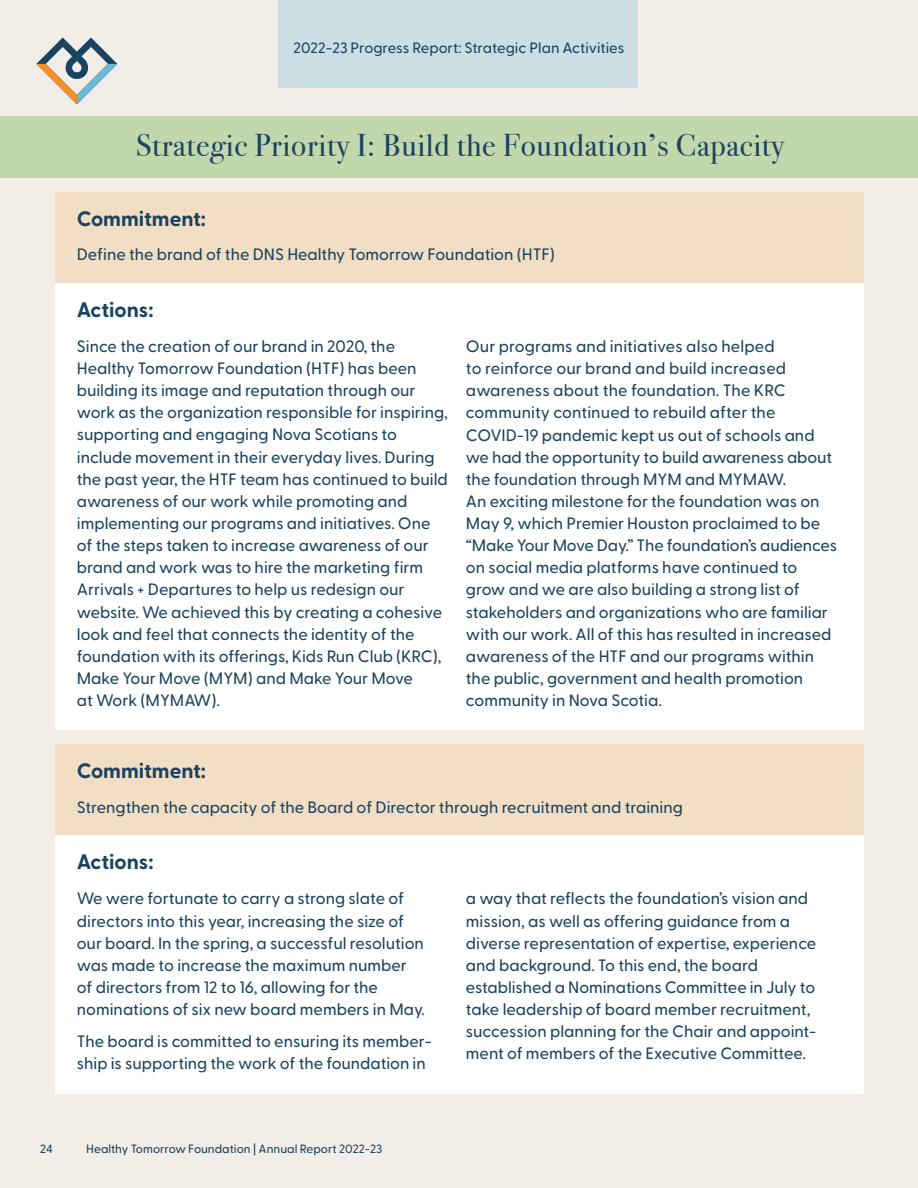
<style>
.page{position:relative;width:918px;height:1188px;background:#f2ede6}
.page>*{position:absolute;margin:0;border:0;box-sizing:border-box;transform-origin:0 0}
.t1{font:31.5px "Bodoni Svty Two OSITCTT";letter-spacing:.025em;color:#194360}
.t2{font:700 21px "Greycliff CF";color:#194360}
.t3{font:500 16.5px/22.2px "Greycliff CF";color:#194360}
.t4{font:500 15px "Greycliff CF";color:#194360}
.t5{font:500 12px "Greycliff CF";color:#194360}
</style>
<div class="page">
<svg style="left:36px;top:37px;width:81px;height:67px"></svg>
<div style="left:55px;top:192px;width:809px;height:91px;background:#f2dec5"></div>
<div style="left:55px;top:745px;width:809px;height:91px;background:#f2dec5"></div>
<div style="left:278px;top:0;width:360px;height:88px;background:#cadee4"></div>
<div style="left:0;top:116px;width:918px;height:61px;background:#c2d7ab"></div>
<div style="left:55px;top:283px;width:809px;height:447px;background:#fff"></div>
<div style="left:55px;top:836px;width:809px;height:258px;background:#fff"></div>
<p class="t4" style="left:294px;top:36px;width:332px">2022-23 Progress Report: Strategic Plan Activities</p>
<h1 class="t1" style="left:136px;top:126px;width:650px">Strategic Priority I: Build the Foundation’s Capacity</h1>
<p class="t2" style="left:77px;top:202px;width:131px">Commitment:</p>
<p class="t3" style="left:77px;top:242px;width:480px">Define the brand of the DNS Healthy Tomorrow Foundation (HTF)</p>
<p class="t2" style="left:77px;top:294px;width:78px">Actions:</p>
<p class="t3" style="left:77px;top:334px;width:373px">Since the creation of our brand in 2020, the Healthy Tomorrow Foundation (HTF) has been building its image and reputation through our work as the organization responsible for inspiring, supporting and engaging Nova Scotians to include movement in their everyday lives. During the past year, the HTF team has continued to build awareness of our work while promoting and implementing our programs and initiatives. One of the steps taken to increase awareness of our brand and work was to hire the marketing firm Arrivals + Departures to help us redesign our website. We achieved this by creating a cohesive look and feel that connects the identity of the foundation with its offerings, Kids Run Club (KRC), Make Your Move (MYM) and Make Your Move<br>at Work (MYMAW).</p>
<p class="t3" style="left:466px;top:334px;width:373px">Our programs and initiatives also helped<br>to reinforce our brand and build increased awareness about the foundation. The KRC community continued to rebuild after the COVID-19 pandemic kept us out of schools and we had the opportunity to build awareness about the foundation through MYM and MYMAW.<br>An exciting milestone for the foundation was on May 9, which Premier Houston proclaimed to be “Make Your Move Day.” The foundation’s audiences on social media platforms have continued to grow and we are also building a strong list of stakeholders and organizations who are familiar with our work. All of this has resulted in increased awareness of the HTF and our programs within the public, government and health promotion community in Nova Scotia.</p>
<p class="t2" style="left:77px;top:755px;width:131px">Commitment:</p>
<p class="t3" style="left:77px;top:795px;width:608px">Strengthen the capacity of the Board of Director through recruitment and training</p>
<p class="t2" style="left:77px;top:846px;width:78px">Actions:</p>
<p class="t3" style="left:77px;top:886px;width:350px">We were fortunate to carry a strong slate of directors into this year, increasing the size of our board. In the spring, a successful resolution was made to increase the maximum number of directors from 12 to 16, allowing for the nominations of six new board members in May.</p>
<p class="t3" style="left:77px;top:1029px;width:357px">The board is committed to ensuring its member&shy;ship is supporting the work of the foundation in</p>
<p class="t5" style="left:40px;top:1139px;width:14px">24</p>
<p class="t5" style="left:86px;top:1139px;width:298px">Healthy Tomorrow Foundation | Annual Report 2022-23</p>
<p class="t3" style="left:466px;top:886px;width:352px">a way that reflects the foundation’s vision and mission, as well as offering guidance from a diverse representation of expertise, experience and background. To this end, the board established a Nominations Committee in July to take leadership of board member recruitment, succession planning for the Chair and appoint&shy;ment of members of the Executive Committee.</p>
</div>
